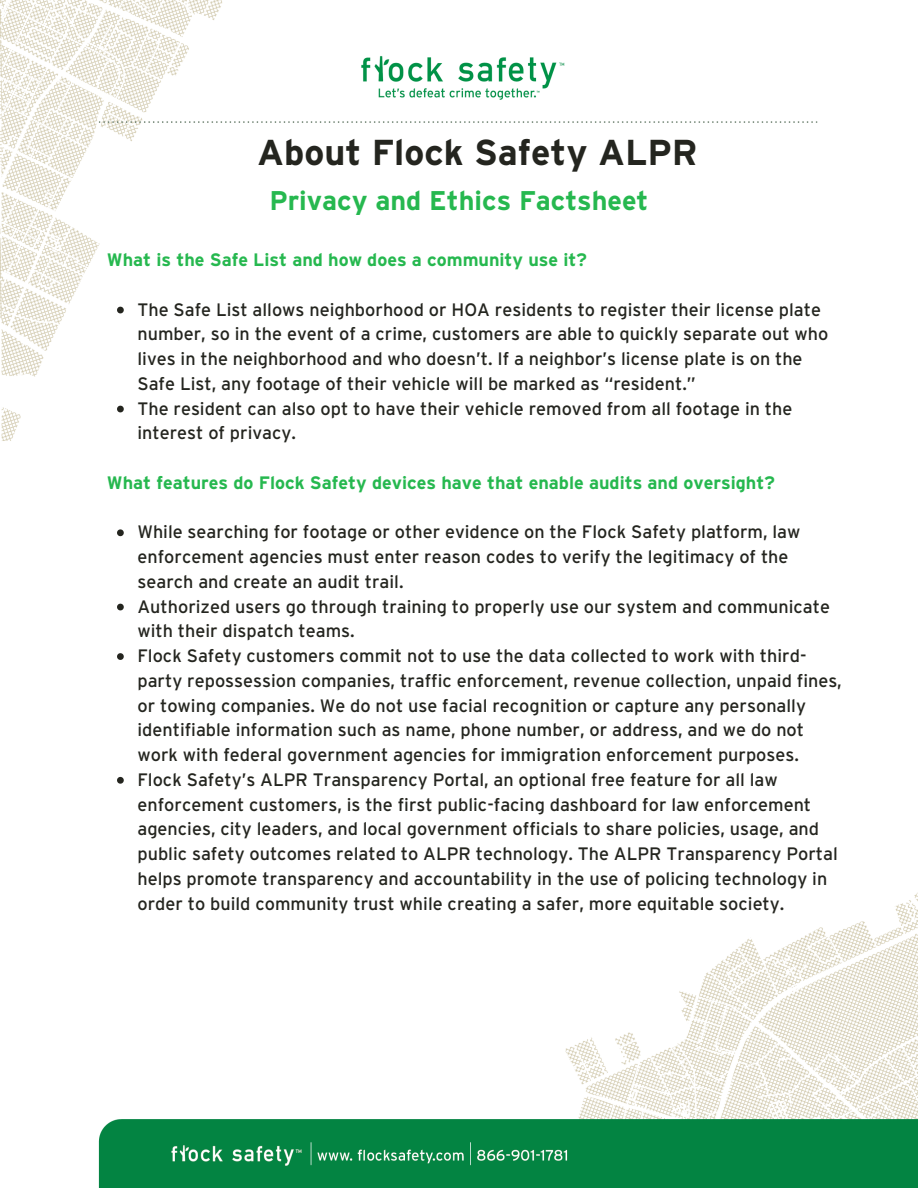
<style>
.page{position:relative;width:918px;height:1188px;background:#fff}
.page>*{position:absolute;margin:0;border:0;box-sizing:border-box;transform-origin:0 0}
.t1{font:700 36px "Interstate";color:#24251f}
.t2{font:700 27px "Interstate";color:#26b84f}
.t3{font:18px/24.8px "Interstate";color:#24251f}
.t4{font:700 18px "Interstate";color:#26b84f}
</style>
<div class="page">
<img style="left:0;top:0;width:918px;height:1188px">
<svg style="left:117px;top:307px;width:7px;height:6px"></svg>
<svg style="left:117px;top:406px;width:7px;height:6px"></svg>
<svg style="left:117px;top:529px;width:7px;height:7px"></svg>
<svg style="left:117px;top:604px;width:7px;height:6px"></svg>
<svg style="left:117px;top:653px;width:7px;height:7px"></svg>
<svg style="left:117px;top:777px;width:7px;height:7px"></svg>
<p class="t1" style="left:257px;top:126px;width:442px">About Flock Safety ALPR</p>
<p class="t2" style="left:269px;top:181px;width:381px">Privacy and Ethics Factsheet</p>
<p class="t4" style="left:107px;top:247px;width:482px">What is the Safe List and how does a community use it?</p>
<p class="t3" style="left:137px;top:296px;width:692px">The Safe List allows neighborhood or HOA residents to register their license plate number, so in the event of a crime, customers are able to quickly separate out who lives in the neighborhood and who doesn’t. If a neighbor’s license plate is on the Safe List, any footage of their vehicle will be marked as “resident.”</p>
<p class="t3" style="left:137px;top:395px;width:656px">The resident can also opt to have their vehicle removed from all footage in the interest of privacy.</p>
<p class="t4" style="left:107px;top:469px;width:670px">What features do Flock Safety devices have that enable audits and oversight?</p>
<p class="t3" style="left:137px;top:519px;width:664px">While searching for footage or other evidence on the Flock Safety platform, law enforcement agencies must enter reason codes to verify the legitimacy of the search and create an audit trail.</p>
<p class="t3" style="left:137px;top:593px;width:694px">Authorized users go through training to properly use our system and communicate with their dispatch teams.</p>
<p class="t3" style="left:137px;top:642px;width:706px">Flock Safety customers commit not to use the data collected to work with third&shy;party repossession companies, traffic enforcement, revenue collection, unpaid fines, or towing companies. We do not use facial recognition or capture any personally identifiable information such as name, phone number, or address, and we do not work with federal government agencies for immigration enforcement purposes.</p>
<p class="t3" style="left:137px;top:766px;width:702px">Flock Safety’s ALPR Transparency Portal, an optional free feature for all law enforcement customers, is the first public-facing dashboard for law enforcement agencies, city leaders, and local government officials to share policies, usage, and public safety outcomes related to ALPR technology. The ALPR Transparency Portal helps promote transparency and accountability in the use of policing technology in order to build community trust while creating a safer, more equitable society.</p>
</div>
